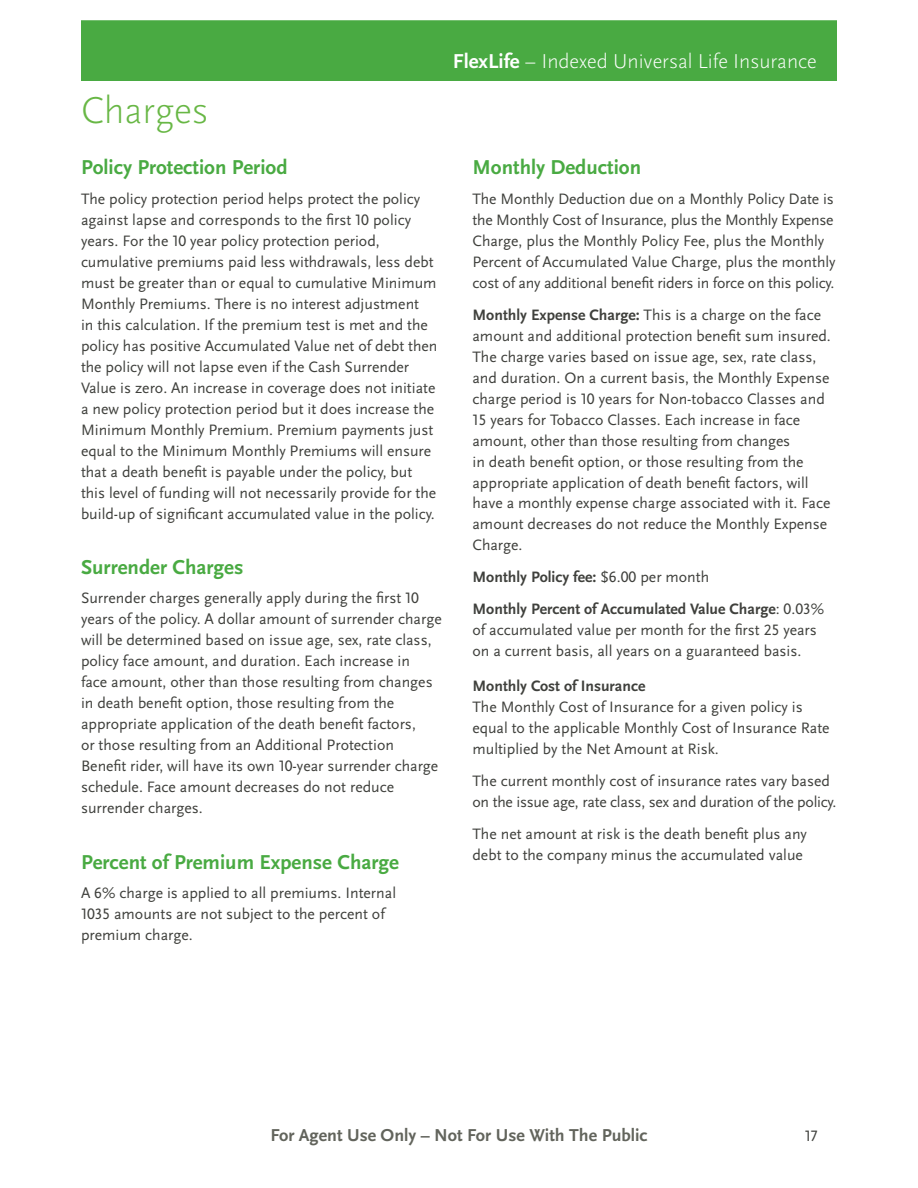
<style>
.page{position:relative;width:918px;height:1188px;background:#fff}
.page>*{position:absolute;margin:0;border:0;box-sizing:border-box;transform-origin:0 0}
.t1{font:300 39px "Scala Sans OT";color:#68b745}
.t2{font:700 21px "Scala Sans OT";color:#49aa42}
.t3{font:300 21px "Scala Sans OT";color:#fff}
.t4{font:700 18px "Scala Sans OT";color:#62645c}
.t5{font:15.75px/21px "Scala Sans OT";color:#3f403c}
.t6{font:700 15.75px/31.8px "Scala Sans OT";color:#3f403c}
.s1{font-weight:700}
.s2{font-weight:400}
</style>
<div class="page">
<div style="left:81px;top:20px;width:756px;height:61px;background:#49aa42"></div>
<h1 class="t1" style="left:81px;top:87px;width:129px">Charges</h1>
<h2 class="t2" style="left:81px;top:155px;width:208px">Policy Protection Period</h2>
<p class="t5" style="left:81px;top:188px;width:358px">The policy protection period helps protect the policy against lapse and corresponds to the first 10 policy years. For the 10 year policy protection period, cumulative premiums paid less withdrawals, less debt must be greater than or equal to cumulative Minimum Monthly Premiums. There is no interest adjustment<br>in this calculation. If the premium test is met and the policy has positive Accumulated Value net of debt then the policy will not lapse even if the Cash Surrender Value is zero. An increase in coverage does not initiate a new policy protection period but it does increase the Minimum Monthly Premium. Premium payments just equal to the Minimum Monthly Premiums will ensure that a death benefit is payable under the policy, but this level of funding will not necessarily provide for the build-up of significant accumulated value in the policy.</p>
<h2 class="t2" style="left:81px;top:554px;width:164px">Surrender Charges</h2>
<p class="t5" style="left:81px;top:588px;width:362px">Surrender charges generally apply during the first 10 years of the policy. A dollar amount of surrender charge will be determined based on issue age, sex, rate class, policy face amount, and duration. Each increase in<br>face amount, other than those resulting from changes in death benefit option, those resulting from the appropriate application of the death benefit factors,<br>or those resulting from an Additional Protection Benefit rider, will have its own 10-year surrender charge schedule. Face amount decreases do not reduce surrender charges.</p>
<h2 class="t2" style="left:81px;top:849px;width:320px">Percent of Premium Expense Charge</h2>
<p class="t5" style="left:81px;top:883px;width:317px">A 6% charge is applied to all premiums. Internal<br>1035 amounts are not subject to the percent of premium charge.</p>
<h2 class="t3" style="left:453px;top:48px;width:365px"><span class="s1">FlexLife</span> – Indexed Universal Life Insurance</h2>
<h2 class="t2" style="left:472px;top:155px;width:170px">Monthly Deduction</h2>
<p class="t5" style="left:472px;top:188px;width:365px">The Monthly Deduction due on a Monthly Policy Date is the Monthly Cost of Insurance, plus the Monthly Expense Charge, plus the Monthly Policy Fee, plus the Monthly Percent of Accumulated Value Charge, plus the monthly cost of any additional benefit riders in force on this policy.</p>
<p class="t5" style="left:472px;top:304px;width:359px"><span class="s1">Monthly Expense Charge:</span> This is a charge on the face amount and additional protection benefit sum insured.<br>The charge varies based on issue age, sex, rate class, and duration. On a current basis, the Monthly Expense charge period is 10 years for Non-tobacco Classes and 15 years for Tobacco Classes. Each increase in face amount, other than those resulting from changes<br>in death benefit option, or those resulting from the appropriate application of death benefit factors, will have a monthly expense charge associated with it. Face amount decreases do not reduce the Monthly Expense Charge.</p>
<p class="t6" style="left:472px;top:561px;width:353px">Monthly Policy fee: <span class="s2">$6.00 per month<br></span>Monthly Percent of Accumulated Value Charge<span class="s2">: 0.03%</span></p>
<p class="t5" style="left:472px;top:619px;width:346px">of accumulated value per month for the first 25 years on a current basis, all years on a guaranteed basis.</p>
<p class="t6" style="left:472px;top:670px;width:174px">Monthly Cost of Insurance</p>
<p class="t5" style="left:472px;top:696px;width:359px">The Monthly Cost of Insurance for a given policy is equal to the applicable Monthly Cost of Insurance Rate multiplied by the Net Amount at Risk.</p>
<p class="t5" style="left:472px;top:770px;width:363px">The current monthly cost of insurance rates vary based on the issue age, rate class, sex and duration of the policy.</p>
<p class="t5" style="left:472px;top:823px;width:336px">The net amount at risk is the death benefit plus any debt to the company minus the accumulated value</p>
<p class="t4" style="left:270px;top:1124px;width:379px">For Agent Use Only – Not For Use With The Public</p>
<p class="t5" style="left:805px;top:1125px;width:14px">17</p>
</div>
